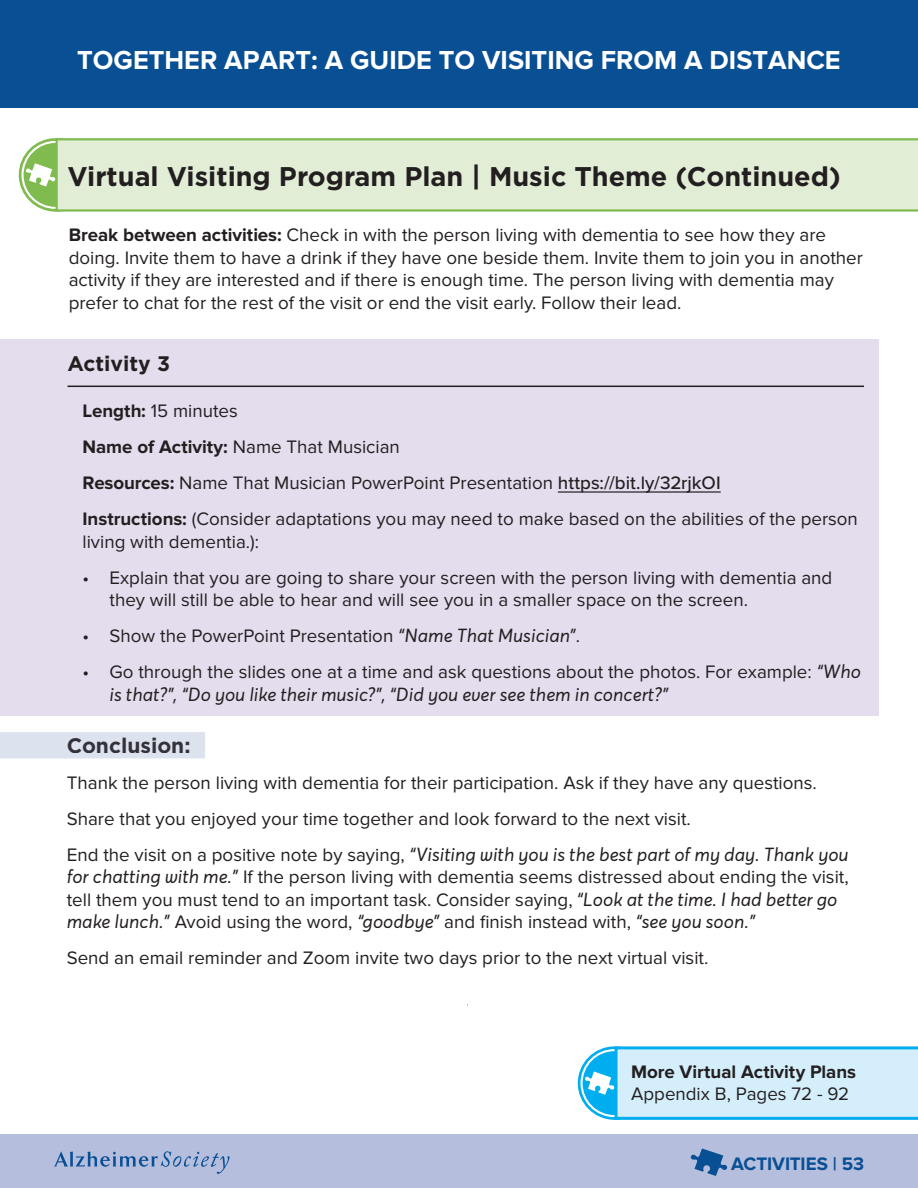
<style>
.page{position:relative;width:918px;height:1188px;background:#fff}
.page>*{position:absolute;margin:0;border:0;box-sizing:border-box;transform-origin:0 0}
.t1{font:700 27px "Gotham";color:#231f20}
.t2{font:700 27px "Proxima Nova";color:#fff}
.t3{font:700 21px "Gotham";color:#333239}
.t4{font:700 21px "Gotham";color:#231f20}
.t5{font:18.75px/22.5px "Proxima Nova";color:#231f20}
.t6{font:italic 18.75px "Averta";color:#231f20}
.t7{font:700 18.75px "Proxima Nova";color:#231f20}
.t8{font:700 18.75px "Proxima Nova";color:#094f94}
.s1{font-weight:700}
.s2{font-weight:500}
.s3{font-family:"Averta";font-style:italic}
.s4{font-family:"Proxima Nova";font-style:normal}
</style>
<div class="page">
<div style="left:0;top:1134px;width:918px;height:54px;background:#b5bedc"></div>
<div style="left:0;top:0;width:918px;height:108px;background:#094f94"></div>
<svg style="left:54px;top:1151px;width:175px;height:23px"></svg>
<svg style="left:690px;top:1148px;width:37px;height:28px"></svg>
<div style="left:0;top:732px;width:205px;height:26px;background:#dde2ef"></div>
<div style="left:68px;top:737px;width:121px;height:16px;background:#dde2ef"></div>
<svg style="left:584px;top:1046px;width:334px;height:74px"></svg>
<div style="left:0;top:339px;width:879px;height:377px;background:#e3dded"></div>
<hr style="left:558px;top:491px;width:163px;height:2px;background:#231f20">
<hr style="left:68px;top:386px;width:796px;height:1px;background:#231f20">
<svg style="left:19px;top:138px;width:73px;height:74px"></svg>
<svg style="left:21px;top:141px;width:69px;height:68px"></svg>
<div style="left:24px;top:143px;width:63px;height:64px;background:#7fbb4f;border-radius:50%"></div>
<svg style="left:56px;top:138px;width:862px;height:74px;fill:#e2edd6"></svg>
<svg style="left:25px;top:163px;width:31px;height:24px"></svg>
<h1 class="t2" style="left:77px;top:44px;width:765px">TOGETHER APART: A GUIDE TO VISITING FROM A DISTANCE</h1>
<h1 class="t1" style="left:68px;top:158px;width:775px">Virtual Visiting Program Plan | Music Theme (Continued)</h1>
<p class="t5" style="left:69px;top:224px;width:796px"><span class="s1">Break between activities:</span> Check in with the person living with dementia to see how they are doing. Invite them to have a drink if they have one beside them. Invite them to join you in another activity if they are interested and if there is enough time. The person living with dementia may prefer to chat for the rest of the visit or end the visit early. Follow their lead.</p>
<p class="t4" style="left:68px;top:350px;width:104px">Activity 3</p>
<p class="t5" style="left:82px;top:393px;width:777px;line-height:36px"><span class="s1">Length:</span> 15 minutes<br><span class="s1">Name of Activity:</span> Name That Musician<br><span class="s1">Resources:</span> Name That Musician PowerPoint Presentation <span class="s2">https://bit.ly/32rjkOI<br></span><span class="s1">Instructions:</span> (Consider adaptations you may need to make based on the abilities of the person</p>
<p class="t5" style="left:82px;top:530px;width:178px">living with dementia.):</p>
<p class="t5" style="left:110px;top:566px;width:724px;text-indent:-27px">• Explain that you are going to share your screen with the person living with dementia and they will still be able to hear and will see you in a smaller space on the screen.</p>
<p class="t5" style="left:82px;top:625px;width:499px">• Show the PowerPoint Presentation <span class="s3">“Name That Musician”</span>.</p>
<p class="t5" style="left:82px;top:661px;width:780px">• Go through the slides one at a time and ask questions about the photos. For example: <span class="s3">“Who</span></p>
<p class="t6" style="left:110px;top:682px;width:560px">is that?”, “Do you like their music?”, “Did you ever see them in concert?”</p>
<p class="t3" style="left:67px;top:731px;width:125px">Conclusion:</p>
<p class="t5" style="left:67px;top:765px;width:752px;line-height:36px">Thank the person living with dementia for their participation. Ask if they have any questions.<br>Share that you enjoyed your time together and look forward to the next visit.</p>
<p class="t6" style="left:67px;top:842px;width:783px"><span class="s4">End the visit on a positive note by saying,</span> “Visiting with you is the best part of my day. Thank you</p>
<p class="t5" style="left:67px;top:866px;width:784px"><span class="s3">for chatting with me.”</span> If the person living with dementia seems distressed about ending the visit, tell them you must tend to an important task. Consider saying, <span class="s3">“Look at the time. I had better go make lunch.”</span> Avoid using the word, <span class="s3">“goodbye”</span> and finish instead with, <span class="s3">“see you soon.”</span></p>
<p class="t5" style="left:67px;top:947px;width:643px">Send an email reminder and Zoom invite two days prior to the next virtual visit.</p>
<p class="t7" style="left:631px;top:1061px;width:227px">More Virtual Activity Plans</p>
<p class="t5" style="left:631px;top:1083px;width:220px">Appendix B, Pages 72 - 92</p>
<p class="t8" style="left:731px;top:1153px;width:135px">ACTIVITIES | 53</p>
</div>
